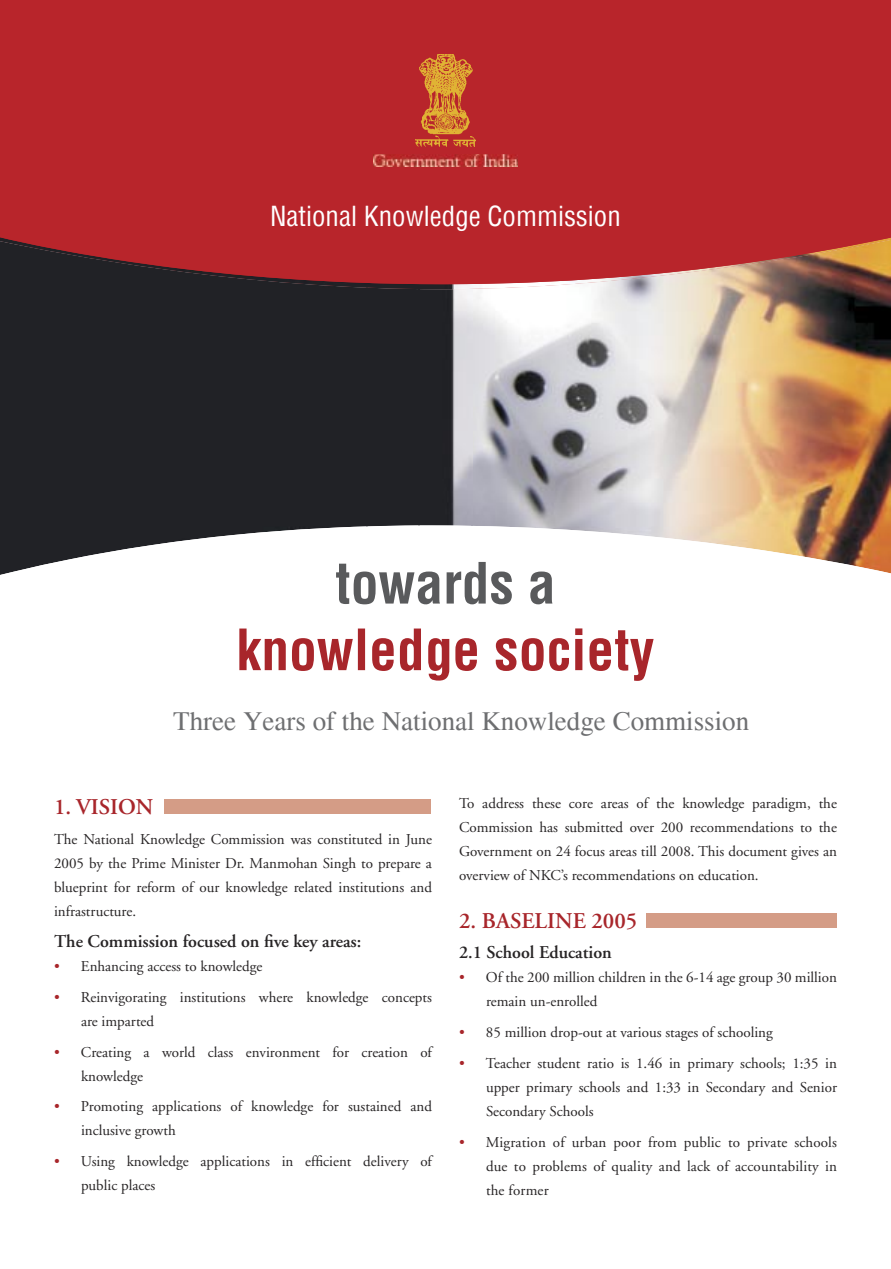
<style>
.page{position:relative;width:891px;height:1269px;background:#fff}
.page>*{position:absolute;margin:0;border:0;box-sizing:border-box;transform-origin:0 0}
.t1{font:700 condensed 55.5px "Helvetica";color:#a8262b}
.t2{font:700 condensed 55.5px "Helvetica";color:#595a5c}
.t3{font:27px "Times";color:#6e6f71}
.t4{font:condensed 27px "Helvetica";color:#fff}
.t5{font:600 22.5px "Adobe Garamond";color:#a8262b}
.t6{font:600 18px "Adobe Garamond";color:#272425}
.t7{font:15px/24px "Adobe Garamond";color:#272425}
.s1{color:#a8262b}
</style>
<div class="page">
<div style="left:0;top:0;width:891px;height:237px;background:#b8252b"></div>
<img style="left:0;top:289px;width:367px;height:286px">
<div style="left:367px;top:289px;width:52px;height:238px;background:#212226"></div>
<img style="left:472px;top:289px;width:419px;height:285px">
<img style="left:419px;top:289px;width:53px;height:237px">
<img style="left:0;top:237px;width:891px;height:52px">
<img style="left:416px;top:54px;width:59px;height:92px">
<img style="left:374px;top:154px;width:143px;height:12px">
<div style="left:165px;top:799px;width:266px;height:14px;background:#d49c86"></div>
<div style="left:646px;top:913px;width:191px;height:15px;background:#d49c86"></div>
<h2 class="t4" style="left:270px;top:199px;width:352px">National Knowledge Commission</h2>
<h1 class="t2" style="left:335px;top:547px;width:222px">towards a</h1>
<h1 class="t1" style="left:237px;top:613px;width:419px">knowledge society</h1>
<h2 class="t3" style="left:173px;top:706px;width:577px">Three Years of the National Knowledge Commission</h2>
<h3 class="t5" style="left:54px;top:794px;width:101px">1. VISION</h3>
<p class="t7" style="left:54px;top:828px;width:379px;text-align:justify">The National Knowledge Commission was constituted in June 2005 by the Prime Minister Dr. Manmohan Singh to prepare a blueprint for reform of our knowledge related institutions and infrastructure.</p>
<p class="t6" style="left:54px;top:932px;width:309px">The Commission focused on five key areas:</p>
<p class="t7" style="left:54px;top:955px;width:210px"><span class="s1">•</span> Enhancing access to knowledge</p>
<p class="t7" style="left:81px;top:986px;width:353px;text-indent:-27px"><span class="s1">•</span> Reinvigorating institutions where knowledge concepts are imparted</p>
<p class="t7" style="left:81px;top:1040px;width:352px;text-indent:-27px"><span class="s1">•</span> Creating a world class environment for creation of knowledge</p>
<p class="t7" style="left:81px;top:1095px;width:352px;text-indent:-27px"><span class="s1">•</span> Promoting applications of knowledge for sustained and inclusive growth</p>
<p class="t7" style="left:81px;top:1150px;width:352px;text-indent:-27px"><span class="s1">•</span> Using knowledge applications in efficient delivery of public places</p>
<p class="t7" style="left:459px;top:792px;width:380px;text-align:justify">To address these core areas of the knowledge paradigm, the Commission has submitted over 200 recommendations to the Government on 24 focus areas till 2008. This document gives an overview of NKC’s recommendations on education.</p>
<h3 class="t5" style="left:459px;top:908px;width:180px">2. BASELINE 2005</h3>
<p class="t6" style="left:459px;top:943px;width:154px">2.1 School Education</p>
<p class="t7" style="left:486px;top:966px;width:352px;text-indent:-27px"><span class="s1">•</span> Of the 200 million children in the 6-14 age group 30 million remain un-enrolled</p>
<p class="t7" style="left:459px;top:1021px;width:315px"><span class="s1">•</span> 85 million drop-out at various stages of schooling</p>
<p class="t7" style="left:486px;top:1051px;width:353px;text-align:justify;text-indent:-27px"><span class="s1">•</span> Teacher student ratio is 1.46 in primary schools; 1:35 in upper primary schools and 1:33 in Secondary and Senior Secondary Schools</p>
<p class="t7" style="left:486px;top:1130px;width:353px;text-align:justify;text-indent:-27px"><span class="s1">•</span> Migration of urban poor from public to private schools due to problems of quality and lack of accountability in the former</p>
</div>
